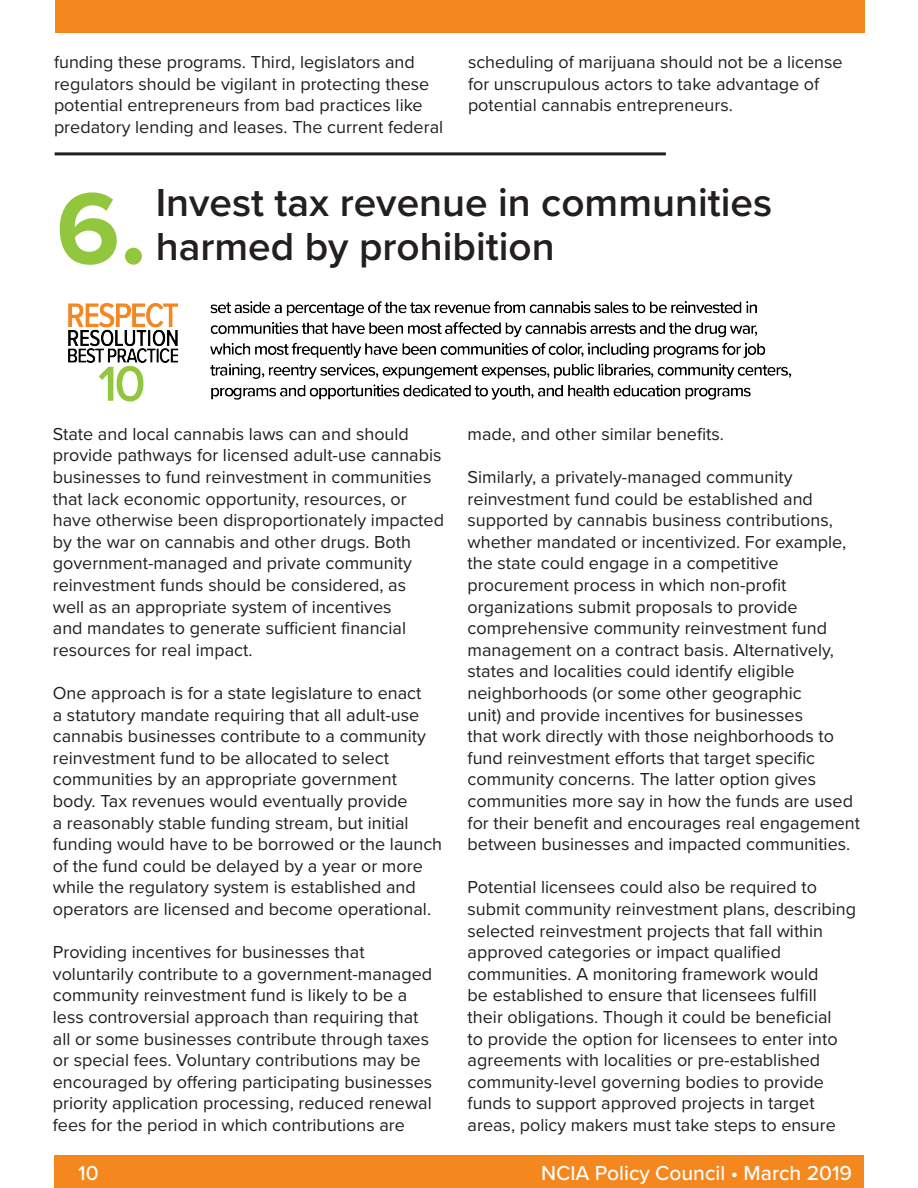
<style>
.page{position:relative;width:918px;height:1188px;background:#fff}
.page>*{position:absolute;margin:0;border:0;box-sizing:border-box;transform-origin:0 0}
.t1{font:700 105px "Proxima Nova";color:#92c73d}
.t2{font:600 40.5px/43.5px "Proxima Nova";color:#231f20}
.t3{font:500 21px "Proxima Nova";color:#fff}
.t4{font:18px/21.6px "Proxima Nova";color:#231f20}
</style>
<div class="page">
<div style="left:54px;top:1156px;width:810px;height:32px;background:#f5871f"></div>
<div style="left:55px;top:0;width:810px;height:32px;background:#f5871f"></div>
<hr style="left:55px;top:152px;width:611px;height:3px;background:#231f20">
<img style="left:68px;top:300px;width:724px;height:102px">
<p class="t4" style="left:54px;top:51px;width:391px">funding these programs. Third, legislators and regulators should be vigilant in protecting these potential entrepreneurs from bad practices like predatory lending and leases. The current federal</p>
<p class="t4" style="left:468px;top:51px;width:376px">scheduling of marijuana should not be a license for unscrupulous actors to take advantage of potential cannabis entrepreneurs.</p>
<p class="t1" style="left:56px;top:150px;width:92px">6.</p>
<p class="t2" style="left:156px;top:180px;width:618px">Invest tax revenue in communities harmed by prohibition</p>
<p class="t4" style="left:53px;top:422px;width:393px">State and local cannabis laws can and should provide pathways for licensed adult-use cannabis businesses to fund reinvestment in communities that lack economic opportunity, resources, or have otherwise been disproportionately impacted by the war on cannabis and other drugs. Both government-managed and private community reinvestment funds should be considered, as<br>well as an appropriate system of incentives<br>and mandates to generate sufficient financial resources for real impact.</p>
<p class="t4" style="left:53px;top:681px;width:391px">One approach is for a state legislature to enact<br>a statutory mandate requiring that all adult-use cannabis businesses contribute to a community reinvestment fund to be allocated to select communities by an appropriate government body. Tax revenues would eventually provide<br>a reasonably stable funding stream, but initial funding would have to be borrowed or the launch of the fund could be delayed by a year or more while the regulatory system is established and operators are licensed and become operational.</p>
<p class="t4" style="left:53px;top:941px;width:381px">Providing incentives for businesses that voluntarily contribute to a government-managed community reinvestment fund is likely to be a less controversial approach than requiring that all or some businesses contribute through taxes or special fees. Voluntary contributions may be encouraged by offering participating businesses priority application processing, reduced renewal fees for the period in which contributions are</p>
<p class="t4" style="left:468px;top:422px;width:258px">made, and other similar benefits.</p>
<p class="t4" style="left:468px;top:465px;width:394px">Similarly, a privately-managed community reinvestment fund could be established and supported by cannabis business contributions, whether mandated or incentivized. For example, the state could engage in a competitive procurement process in which non-profit organizations submit proposals to provide comprehensive community reinvestment fund management on a contract basis. Alternatively, states and localities could identify eligible neighborhoods (or some other geographic<br>unit) and provide incentives for businesses<br>that work directly with those neighborhoods to fund reinvestment efforts that target specific community concerns. The latter option gives communities more say in how the funds are used for their benefit and encourages real engagement between businesses and impacted communities.</p>
<p class="t4" style="left:468px;top:876px;width:390px">Potential licensees could also be required to submit community reinvestment plans, describing selected reinvestment projects that fall within approved categories or impact qualified communities. A monitoring framework would<br>be established to ensure that licensees fulfill their obligations. Though it could be beneficial<br>to provide the option for licensees to enter into agreements with localities or pre-established community-level governing bodies to provide funds to support approved projects in target areas, policy makers must take steps to ensure</p>
<p class="t3" style="left:78px;top:1157px;width:22px">10</p>
<p class="t3" style="left:541px;top:1157px;width:312px">NCIA Policy Council • March 2019</p>
</div>
